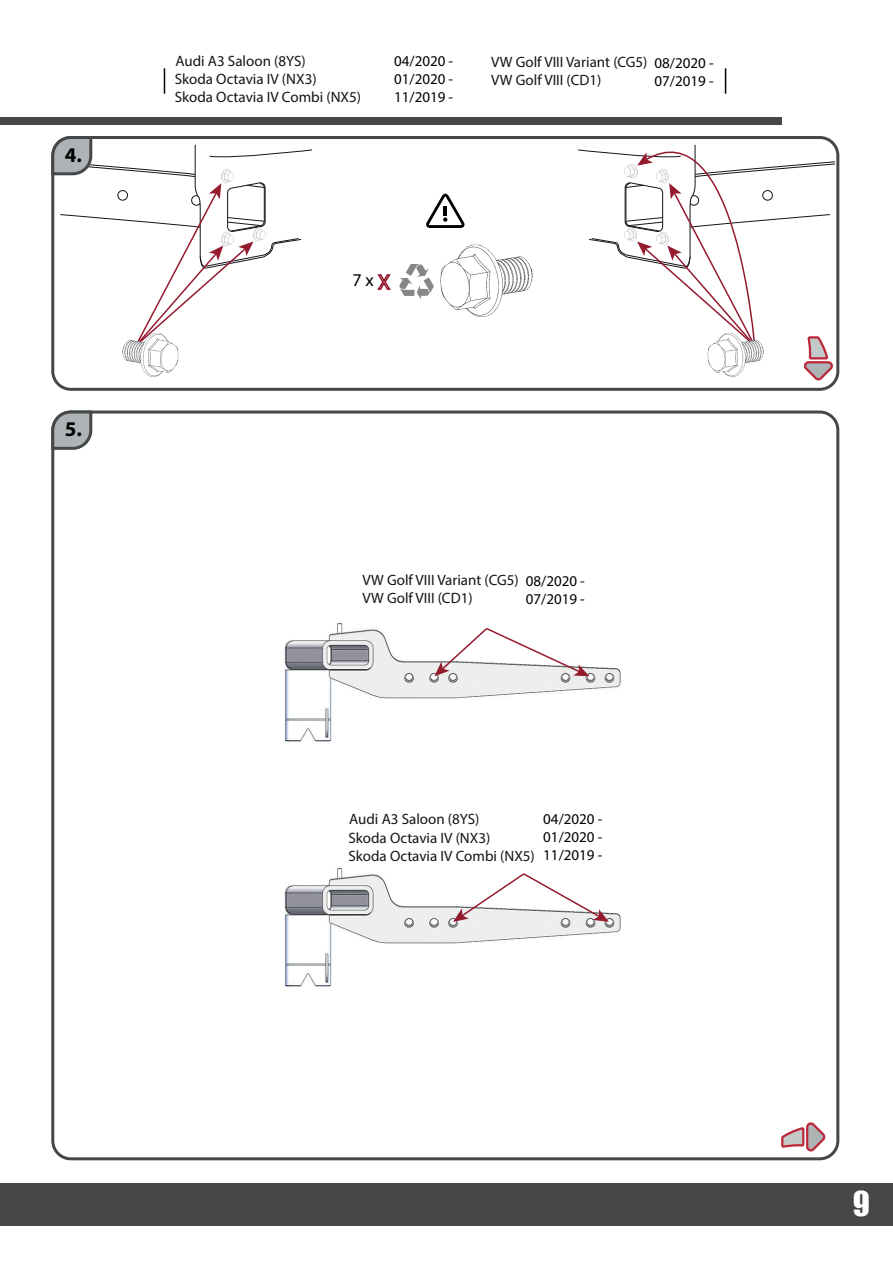
<style>
.page{position:relative;width:893px;height:1263px;background:#fff}
.page>*{position:absolute;margin:0;border:0;box-sizing:border-box;transform-origin:0 0}
.t1{font:31.5px "Impact";color:#fff}
.t2{font:700 21px "Myriad Pro";color:#000001}
.t3{font:18px "Myriad Pro";color:#000001}
.t4{font:15px/18px "Myriad Pro";color:#141318}
.t5{font:15px/18px "Myriad Pro";color:#000001;text-align:justify}
.t6{font:15px/18.1px "Myriad Pro";color:#151419}
</style>
<div class="page">
<img style="left:284px;top:622px;width:337px;height:119px">
<div style="left:0;top:1183px;width:893px;height:43px;background:#464749"></div>
<div style="left:51px;top:136px;width:788px;height:255px;border:3px solid #464749;border-radius:18px"></div>
<svg style="left:51px;top:410px;width:43px;height:41px;background:#a2a6a7"></svg>
<svg style="left:781px;top:1122px;width:45px;height:30px"></svg>
<svg style="left:426px;top:194px;width:38px;height:34px"></svg>
<svg style="left:377px;top:274px;width:14px;height:16px"></svg>
<svg style="left:399px;top:264px;width:34px;height:35px"></svg>
<img style="left:433px;top:244px;width:100px;height:73px">
<svg style="left:577px;top:124px;width:259px;height:259px"></svg>
<img style="left:703px;top:329px;width:64px;height:51px">
<img style="left:122px;top:348px;width:57px;height:29px">
<svg style="left:51px;top:136px;width:262px;height:212px"></svg>
<svg style="left:434px;top:626px;width:155px;height:50px"></svg>
<img style="left:284px;top:867px;width:337px;height:119px">
<svg style="left:453px;top:872px;width:156px;height:50px"></svg>
<div style="left:0;top:117px;width:782px;height:7px;background:#464749"></div>
<svg style="left:164px;top:68px;width:1px;height:26px"></svg>
<svg style="left:725px;top:68px;width:1px;height:26px"></svg>
<h2 class="t2" style="left:65px;top:141px;width:19px">4.</h2>
<h2 class="t2" style="left:65px;top:416px;width:19px">5.</h2>
<p class="t6" style="left:175px;top:52px;width:143px">Audi A3 Saloon (8YS)<br>Skoda Octavia IV (NX3)</p>
<p class="t4" style="left:175px;top:88px;width:188px">Skoda Octavia IV Combi (NX5)</p>
<p class="t5" style="left:394px;top:52px;width:61px">04/2020 - 01/2020 - 11/2019 -</p>
<p class="t5" style="left:654px;top:53px;width:61px">08/2020 -<br>07/2019 -</p>
<p class="t4" style="left:491px;top:53px;width:158px">VW Golf VIII Variant (CG5)<br>VW Golf VIII (CD1)</p>
<p class="t3" style="left:352px;top:269px;width:23px">7 x</p>
<p class="t4" style="left:362px;top:571px;width:158px">VW Golf VIII Variant (CG5)<br>VW Golf VIII (CD1)</p>
<p class="t5" style="left:526px;top:571px;width:61px">08/2020 -<br>07/2019 -</p>
<p class="t6" style="left:348px;top:810px;width:143px">Audi A3 Saloon (8YS)<br>Skoda Octavia IV (NX3)</p>
<p class="t4" style="left:348px;top:846px;width:188px">Skoda Octavia IV Combi (NX5)</p>
<p class="t5" style="left:543px;top:810px;width:61px">04/2020 - 01/2020 - 11/2019 -</p>
<h1 class="t1" style="left:853px;top:1179px;width:19px">9</h1>
</div>
